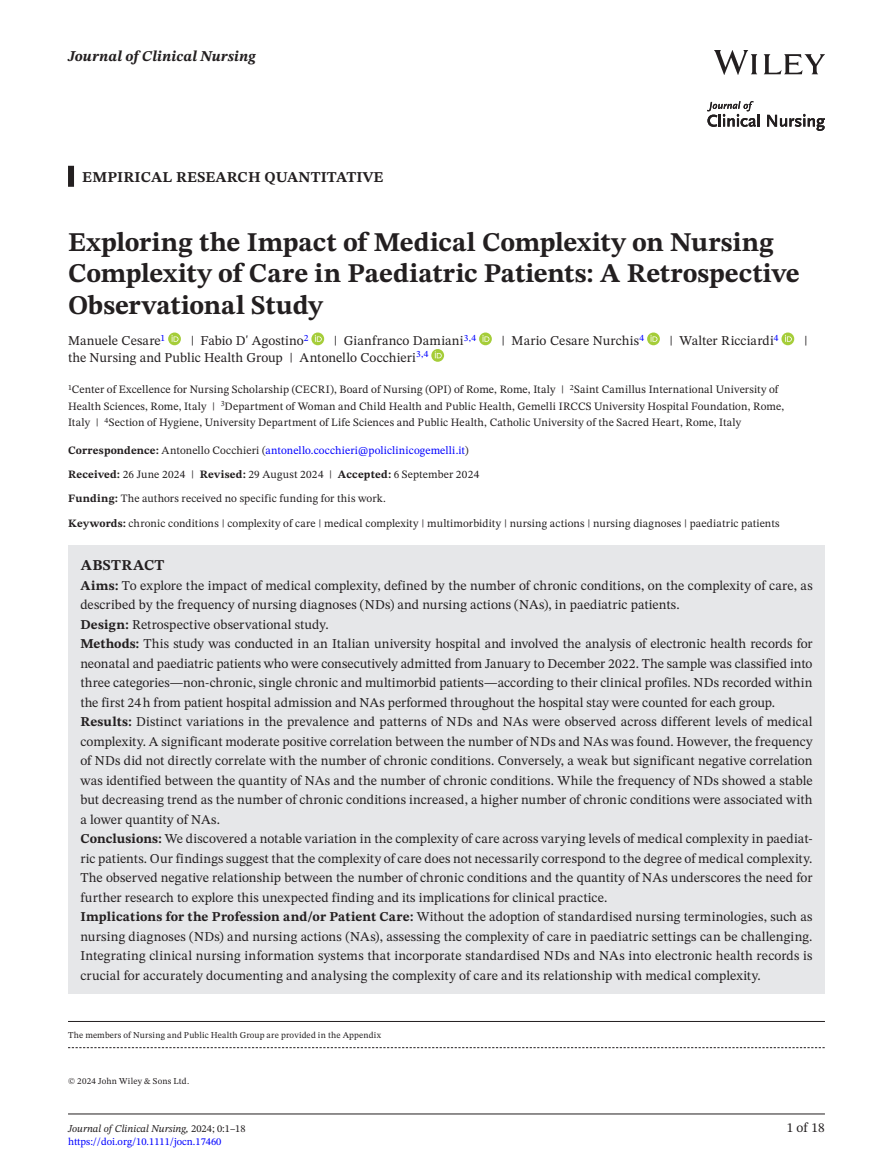
<style>
.page{position:relative;width:893px;height:1174px;background:#fff}
.page>*{position:absolute;margin:0;border:0;box-sizing:border-box;transform-origin:0 0}
.t1{font:700 27px/31.5px "STIX Two Text";color:#231f20}
.t2{font:700 15px "STIX Two Text";letter-spacing:.01em;color:#231f20}
.t3{font:italic 700 15px "STIX Two Text";letter-spacing:.005em;color:#231f20}
.t4{font:13.5px/19.5px "STIX Two Text";letter-spacing:.005em;color:#231f20}
.t5{font:11.25px/16.5px "STIX Two Text";letter-spacing:.01em;color:#231f20}
.t6{font:italic 10.5px "STIX Two Text";color:#231f20}
.t7{font:10.5px "STIX Two Text";color:#00f}
.t8{font:9px "STIX Two Text";letter-spacing:.02em;color:#231f20}
.s1{font-weight:700}
.s2{color:#00f}
.s3{font-style:normal}
</style>
<div class="page">
<img style="left:714px;top:51px;width:111px;height:23px">
<hr style="left:68px;top:1113px;width:757px;height:1px;background:#231f20">
<svg style="left:707px;top:101px;width:52px;height:26px"></svg>
<svg style="left:767px;top:114px;width:58px;height:17px"></svg>
<div style="left:68px;top:166px;width:6px;height:21px;background:#231f20"></div>
<div style="left:68px;top:545px;width:757px;height:42px;background:#e6e7e9"></div>
<div style="left:68px;top:564px;width:757px;height:59px;background:#e6e7e9"></div>
<div style="left:68px;top:623px;width:757px;height:97px;background:#e6e7e9"></div>
<div style="left:68px;top:701px;width:757px;height:136px;background:#e6e7e9"></div>
<div style="left:68px;top:818px;width:757px;height:97px;background:#e6e7e9"></div>
<div style="left:68px;top:896px;width:757px;height:97px;background:#e6e7e9"></div>
<svg style="left:168px;top:332px;width:13px;height:13px"></svg>
<svg style="left:172px;top:335px;width:6px;height:7px"></svg>
<svg style="left:311px;top:332px;width:13px;height:13px"></svg>
<svg style="left:315px;top:335px;width:7px;height:7px"></svg>
<svg style="left:479px;top:332px;width:13px;height:13px"></svg>
<svg style="left:482px;top:335px;width:7px;height:7px"></svg>
<svg style="left:647px;top:332px;width:13px;height:13px"></svg>
<svg style="left:650px;top:335px;width:7px;height:7px"></svg>
<svg style="left:781px;top:332px;width:13px;height:13px"></svg>
<svg style="left:785px;top:335px;width:7px;height:7px"></svg>
<svg style="left:431px;top:349px;width:13px;height:13px"></svg>
<svg style="left:435px;top:351px;width:7px;height:7px"></svg>
<svg style="left:68px;top:1047px;width:757px;height:1px"></svg>
<hr style="left:68px;top:1021px;width:757px;height:1px;background:#231f20">
<p class="t3" style="left:68px;top:46px;width:189px">Journal of Clinical Nursing</p>
<p class="t2" style="left:82px;top:166px;width:303px">EMPIRICAL RESEARCH QUANTITATIVE</p>
<h1 class="t1" style="left:68px;top:227px;width:733px">Exploring the Impact of Medical Complexity on Nursing<br>Complexity of Care in Paediatric Patients: A Retrospective<br>Observational Study</h1>
<p class="t4" style="left:68px;top:331px;width:99px">Manuele Cesare<sup>1</sup></p>
<p class="t4" style="left:191px;top:331px;width:119px">| Fabio D' Agostino<sup>2</sup></p>
<p class="t4" style="left:334px;top:331px;width:144px">| Gianfranco Damiani<sup>3,4</sup></p>
<p class="t4" style="left:502px;top:331px;width:144px">| Mario Cesare Nurchis<sup>4</sup></p>
<p class="t4" style="left:670px;top:331px;width:110px">| Walter Ricciardi<sup>4</sup></p>
<p class="t4" style="left:804px;top:331px;width:5px">|</p>
<p class="t4" style="left:68px;top:347px;width:362px">the Nursing and Public Health Group | Antonello Cocchieri<sup>3,4</sup></p>
<p class="t5" style="left:68px;top:381px;width:718px"><sup>1</sup>Center of Excellence for Nursing Scholarship (CECRI), Board of Nursing (OPI) of Rome, Rome, Italy | <sup>2</sup>Saint Camillus International University of<br>Health Sciences, Rome, Italy | <sup>3</sup>Department of Woman and Child Health and Public Health, Gemelli IRCCS University Hospital Foundation, Rome,<br>Italy | <sup>4</sup>Section of Hygiene, University Department of Life Sciences and Public Health, Catholic University of the Sacred Heart, Rome, Italy</p>
<p class="t5" style="left:68px;top:438px;width:413px;line-height:24px"><span class="s1">Correspondence:</span> Antonello Cocchieri (<span class="s2">antonello.cocchieri@policlinicogemelli.it</span>)<br><span class="s1">Received:</span> 26 June 2024 | <span class="s1">Revised:</span> 29 August 2024 | <span class="s1">Accepted:</span> 6 September 2024<br><span class="s1">Funding:</span> The authors received no specific funding for this work.</p>
<p class="t5" style="left:68px;top:515px;width:713px"><span class="s1">Keywords:</span> chronic conditions | complexity of care | medical complexity | multimorbidity | nursing actions | nursing diagnoses | paediatric patients</p>
<p class="t2" style="left:81px;top:554px;width:85px">ABSTRACT</p>
<p class="t4" style="left:80px;top:575px;width:734px"><span class="s1">Aims:</span> To explore the impact of medical complexity, defined by the number of chronic conditions, on the complexity of care, as described by the frequency of nursing diagnoses (NDs) and nursing actions (NAs), in paediatric patients.<br><span class="s1">Design:</span> Retrospective observational study.<br><span class="s1">Methods:</span> This study was conducted in an Italian university hospital and involved the analysis of electronic health records for neonatal and paediatric patients who were consecutively admitted from January to December 2022. The sample was classified into three categories—non-chronic, single chronic and multimorbid patients—according to their clinical profiles. NDs recorded within the first 24h from patient hospital admission and NAs performed throughout the hospital stay were counted for each group.<br><span class="s1">Results:</span> Distinct variations in the prevalence and patterns of NDs and NAs were observed across different levels of medical complexity. A significant moderate positive correlation between the number of NDs and NAs was found. However, the frequency of NDs did not directly correlate with the number of chronic conditions. Conversely, a weak but significant negative correlation was identified between the quantity of NAs and the number of chronic conditions. While the frequency of NDs showed a stable but decreasing trend as the number of chronic conditions increased, a higher number of chronic conditions were associated with a lower quantity of NAs.<br><span class="s1">Conclusions:</span> We discovered a notable variation in the complexity of care across varying levels of medical complexity in paediat&shy;ric patients. Our findings suggest that the complexity of care does not necessarily correspond to the degree of medical complexity.<br>The observed negative relationship between the number of chronic conditions and the quantity of NAs underscores the need for further research to explore this unexpected finding and its implications for clinical practice.<br><span class="s1">Implications for the Profession and/or Patient Care:</span> Without the adoption of standardised nursing terminologies, such as nursing diagnoses (NDs) and nursing actions (NAs), assessing the complexity of care in paediatric settings can be challenging.<br>Integrating clinical nursing information systems that incorporate standardised NDs and NAs into electronic health records is crucial for accurately documenting and analysing the complexity of care and its relationship with medical complexity.</p>
<p class="t8" style="left:68px;top:1029px;width:315px">The members of Nursing and Public Health Group are provided in the Appendix</p>
<p class="t8" style="left:68px;top:1074px;width:123px">© 2024 John Wiley &amp; Sons Ltd.</p>
<p class="t6" style="left:68px;top:1121px;width:179px">Journal of Clinical Nursing, <span class="s3">2024; 0:1–18</span></p>
<p class="t4" style="left:787px;top:1118px;width:40px">1 of 18</p>
<p class="t7" style="left:68px;top:1134px;width:155px">https://doi.org/10.1111/jocn.17460</p>
</div>
